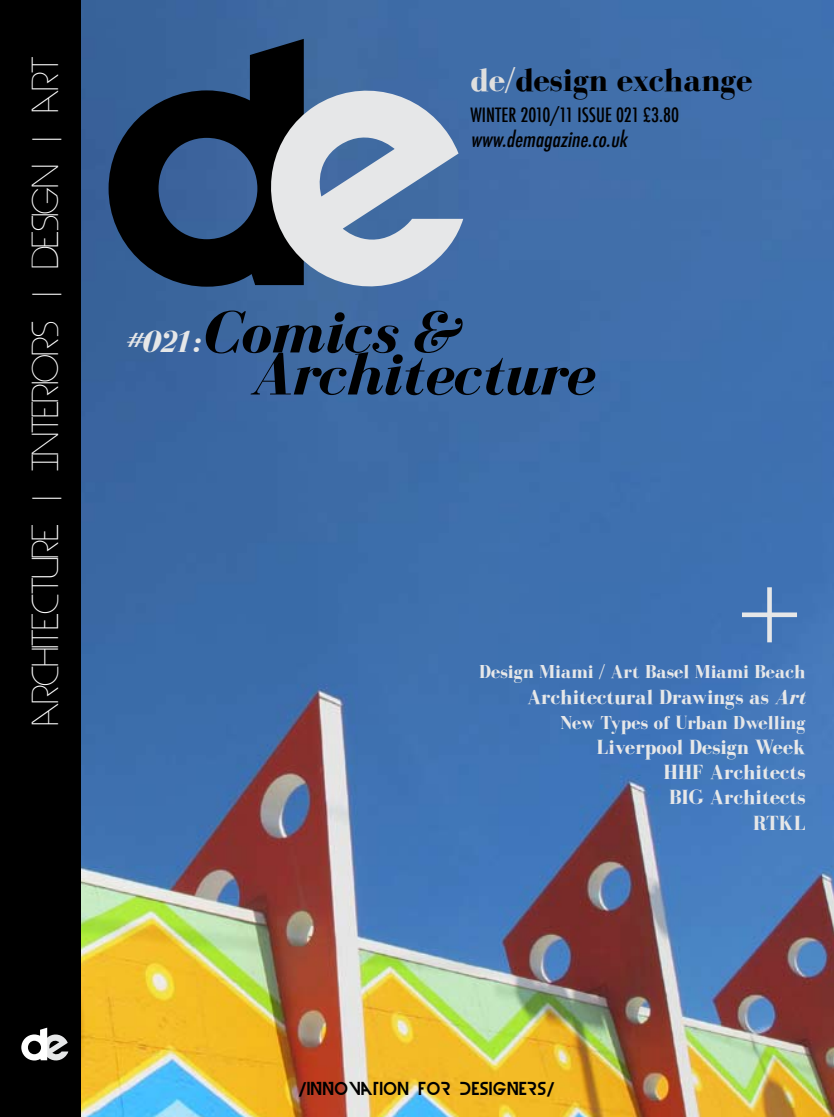
<style>
.page{position:relative;width:834px;height:1117px;background:#fff}
.page>*{position:absolute;margin:0;border:0;box-sizing:border-box;transform-origin:0 0}
.t1{font:300 105px "Gill Sans";color:#e6e7e8}
.t2{font:italic 700 61.25px "Bodoni FLF";letter-spacing:-.01em;color:#000}
.t3{font:300 35px "Devil Breeze";letter-spacing:-.01em;color:#fff}
.t4{font:700 33.25px "Bodoni FLF";color:#000}
.t5{font:700 21px/25.2px "Bodoni FLF";color:#e6e7e8;text-align:right}
.t6{font:italic 500 condensed 21px "Futura";color:#000}
.t7{font:700 19.25px "Bodoni FLF";color:#e6e7e8}
.t8{font:500 condensed 19.25px "Futura";color:#000}
.t9{font:17.5px "Devil Breeze Demi";letter-spacing:.05em;color:#000;scale:.95 1}
.s1{color:#e0dfde}
.s2{font-size:31.5px;color:#e6e7e8}
.s3{font-style:italic}
</style>
<div class="page">
<img style="left:81px;top:0;width:752px;height:1116px">
<svg style="left:109px;top:39px;width:196px;height:247px;background:#1e3350"></svg>
<svg style="left:257px;top:77px;width:206px;height:223px;background:#8b9aaf"></svg>
<div style="left:0;top:0;width:81px;height:1116px;background:#000"></div>
<svg style="left:21px;top:1027px;width:47px;height:34px"></svg>
<p class="t3" style="left:30px;top:725px;width:670px;rotate:-90deg">architecture | Interiors | design | art</p>
<p class="t4" style="left:470px;top:62px;width:283px"><span class="s1">de/</span>design exchange</p>
<p class="t8" style="left:470px;top:103px;width:210px">WINTER 2010/11 ISSUE 021 £3.80</p>
<p class="t6" style="left:470px;top:125px;width:163px">www.demagazine.co.uk</p>
<p class="t2" style="left:124px;top:299px;width:336px"><span class="s2">#021:</span>Comics &amp;</p>
<p class="t2" style="left:250px;top:341px;width:345px">Architecture</p>
<p class="t1" style="left:734px;top:556px;width:71px">+</p>
<p class="t7" style="left:479px;top:661px;width:328px">Design Miami / Art Basel Miami Beach</p>
<p class="t5" style="left:527px;top:684px;width:280px">Architectural Drawings as <span class="s3">Art</span></p>
<p class="t7" style="left:560px;top:711px;width:246px">New Types of Urban Dwelling</p>
<p class="t5" style="left:596px;top:734px;width:211px">Liverpool Design Week<br>HHF Architects<br>BIG Architects<br>RTKL</p>
<p class="t9" style="left:298px;top:1079px;width:271px">/INNOVATION FOR DESIGNERS/</p>
</div>
